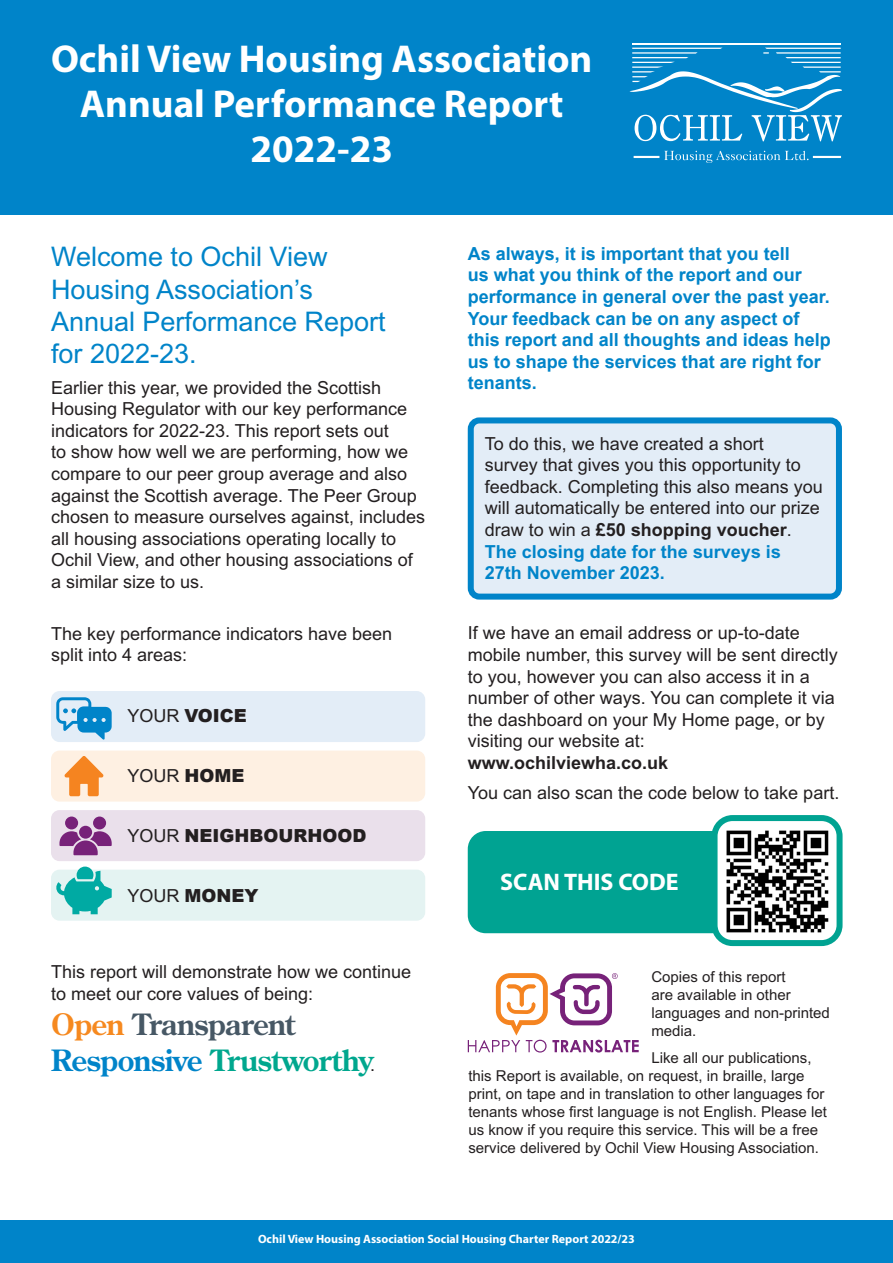
<style>
.page{position:relative;width:893px;height:1263px;background:#fff}
.page>*{position:absolute;margin:0;border:0;box-sizing:border-box;transform-origin:0 0}
.t1{font:700 39px/45px "Myriad Pro";color:#fff;text-align:center}
.t2{font:700 29.25px "Century Old Style Std";letter-spacing:-.025em;color:#00a78e}
.t3{font:700 29.25px "Century Old Style Std";letter-spacing:-.025em;color:#475865}
.t4{font:27px/32.4px "Arial MT Std";color:#0084c9}
.t5{font:700 24px "Myriad Pro";color:#fff}
.t6{font:18px/21.6px "Arial MT Std";color:#231f20}
.t7{font:700 18px/21.6px "Arial";color:#0084c9}
.t8{font:700 18px "Arial MT Std";color:#0084c9}
.t9{font:900 18px "Arial";color:#231f20}
.t10{font:700 18px "Arial MT Std";color:#231f20}
.t11{font:15px/18px "Arial MT Std";color:#231f20}
.t12{font:700 12px "Myriad Pro";color:#fff}
.s1{font-family:"Arial MT Std";font-weight:400}
.s2{font-family:"Arial";font-weight:900}
.s3{color:#f6891f}
.s4{color:#0084c9}
.s5{font-family:"Arial MT Std";font-weight:400;font-size:18px;color:#231f20}
.s6{font-weight:700}
</style>
<div class="page">
<div style="left:471px;top:420px;width:368px;height:177px;background:#e3edf7;border-radius:9px"></div>
<div style="left:468px;top:417px;width:374px;height:183px;border:6px solid #0084c9;border-radius:9px"></div>
<div style="left:51px;top:691px;width:374px;height:51px;background:#e3edf7;border-radius:9px"></div>
<div style="left:51px;top:750px;width:374px;height:51px;background:#fef0e2;border-radius:9px"></div>
<div style="left:51px;top:810px;width:374px;height:51px;background:#eae0eb;border-radius:9px"></div>
<div style="left:51px;top:870px;width:374px;height:51px;background:#e4f3f2;border-radius:9px"></div>
<div style="left:0;top:0;width:893px;height:215px;background:#0084c9"></div>
<div style="left:0;top:1220px;width:893px;height:43px;background:#0084c9"></div>
<svg style="left:468px;top:973px;width:171px;height:79px"></svg>
<hr style="left:813px;top:156px;width:28px;height:2px;background:#fff">
<hr style="left:634px;top:156px;width:25px;height:2px;background:#fff">
<svg style="left:664px;top:151px;width:144px;height:12px"></svg>
<hr style="left:632px;top:43px;width:209px;height:1px;background:#fff">
<svg style="left:629px;top:48px;width:213px;height:93px"></svg>
<svg style="left:56px;top:697px;width:56px;height:43px"></svg>
<svg style="left:64px;top:756px;width:40px;height:40px"></svg>
<svg style="left:56px;top:866px;width:56px;height:48px"></svg>
<div style="left:79px;top:826px;width:13px;height:13px;background:#772279;border-radius:50%"></div>
<svg style="left:59px;top:831px;width:53px;height:24px"></svg>
<div style="left:93px;top:816px;width:13px;height:13px;background:#772279;border-radius:50%"></div>
<div style="left:65px;top:816px;width:13px;height:13px;background:#772279;border-radius:50%"></div>
<div style="left:468px;top:831px;width:244px;height:102px;background:#00a392"></div>
<div style="left:711px;top:815px;width:131px;height:131px;border:6px solid #00a392;border-radius:18px"></div>
<img style="left:726px;top:830px;width:103px;height:103px">
<p class="t1" style="left:51px;top:35px;width:543px">Ochil View Housing Association<br>Annual Performance Report<br>2022-23</p>
<p class="t4" style="left:51px;top:240px;width:278px">Welcome to Ochil View<br>Housing Association’s</p>
<p class="t4" style="left:51px;top:305px;width:336px">Annual Performance Report</p>
<p class="t4" style="left:51px;top:338px;width:147px">for 2022-23.</p>
<p class="t6" style="left:51px;top:376px;width:376px">Earlier this year, we provided the Scottish Housing Regulator with our key performance indicators for 2022-23. This report sets out<br>to show how well we are performing, how we compare to our peer group average and also against the Scottish average. The Peer Group chosen to measure ourselves against, includes all housing associations operating locally to Ochil View, and other housing associations of a similar size to us.</p>
<p class="t6" style="left:51px;top:622px;width:343px">The key performance indicators have been split into 4 areas:</p>
<p class="t9" style="left:128px;top:702px;width:121px"><span class="s1">YOUR</span> VOICE</p>
<p class="t6" style="left:128px;top:764px;width:118px">YOUR <span class="s2">HOME</span></p>
<p class="t9" style="left:128px;top:822px;width:240px"><span class="s1">YOUR</span> NEIGHBOURHOOD</p>
<p class="t9" style="left:128px;top:883px;width:132px"><span class="s1">YOUR</span> MONEY</p>
<p class="t6" style="left:51px;top:961px;width:362px">This report will demonstrate how we continue to meet our core values of being:</p>
<p class="t3" style="left:51px;top:1005px;width:245px"><span class="s3">Open</span> Transparent</p>
<p class="t2" style="left:51px;top:1041px;width:326px"><span class="s4">Responsive</span> Trustworthy<span class="s5">.</span></p>
<p class="t7" style="left:468px;top:243px;width:365px">As always, it is important that you tell<br>us what you think of the report and our performance in general over the past year.<br>Your feedback can be on any aspect of this report and all thoughts and ideas help us to shape the services that are right for tenants.</p>
<p class="t6" style="left:485px;top:432px;width:340px">To do this, we have created a short<br>survey that gives you this opportunity to feedback. Completing this also means you will automatically be entered into our prize draw to win a <span class="s6">£50 shopping voucher</span>.</p>
<p class="t8" style="left:485px;top:541px;width:298px">The closing date for the surveys is</p>
<p class="t8" style="left:485px;top:562px;width:182px">27th November 2023.</p>
<p class="t6" style="left:468px;top:622px;width:372px">If we have an email address or up-to-date mobile number, this survey will be sent directly to you, however you can also access it in a number of other ways. You can complete it via the dashboard on your My Home page, or by visiting our website at:</p>
<p class="t10" style="left:468px;top:752px;width:202px">www.ochilviewha.co.uk</p>
<p class="t6" style="left:468px;top:782px;width:373px">You can also scan the code below to take part.</p>
<p class="t5" style="left:500px;top:867px;width:180px">SCAN THIS CODE</p>
<p class="t11" style="left:651px;top:968px;width:180px">Copies of this report<br>are available in other languages and non-printed media.</p>
<p class="t11" style="left:468px;top:1048px;width:360px;text-indent:183px">Like all our publications, this Report is available, on request, in braille, large print, on tape and in translation to other languages for tenants whose first language is not English. Please let us know if you require this service. This will be a free service delivered by Ochil View Housing Association.</p>
<p class="t12" style="left:258px;top:1231px;width:378px">Ochil View Housing Association Social Housing Charter Report 2022/23</p>
</div>
